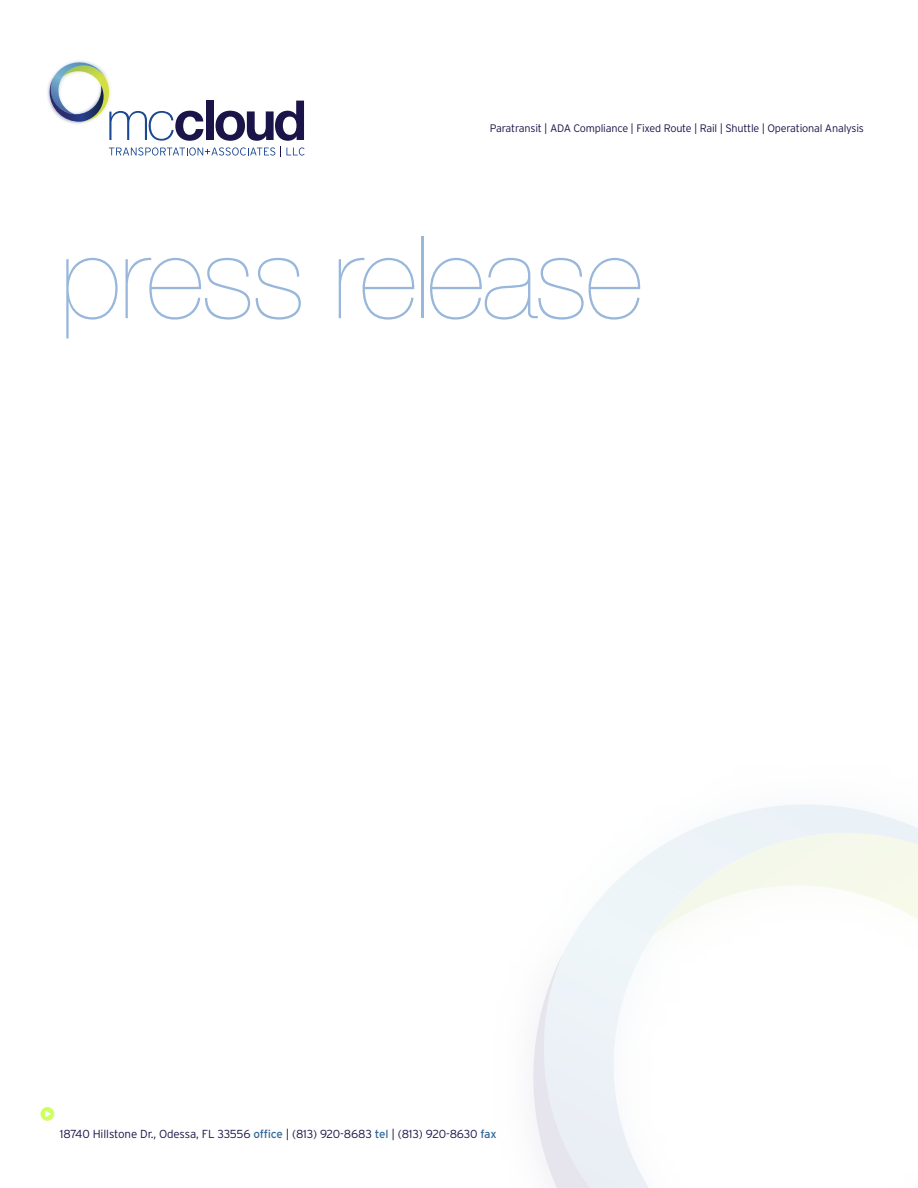
<style>
.page{position:relative;width:918px;height:1188px;background:#fff}
.page>*{position:absolute;margin:0;border:0;box-sizing:border-box;transform-origin:0 0}
.t1{font:200 114.75px "Helvetica Neue";letter-spacing:-.02em;color:#98b7db}
.t2{font:300 11.7px "Interstate";letter-spacing:-.01em;color:#1a1448}
.t3{font:300 10.8px "Interstate";letter-spacing:-.02em;color:#1a1448}
.s1{font-weight:400;color:#34689a}
</style>
<div class="page">
<svg style="left:563px;top:804px;width:355px;height:150px"></svg>
<svg style="left:533px;top:954px;width:116px;height:234px"></svg>
<svg style="left:50px;top:60px;width:254px;height:97px"></svg>
<div style="left:40px;top:1107px;width:14px;height:14px;background:#cdff62;border-radius:50%"></div>
<svg style="left:45px;top:1110px;width:6px;height:8px"></svg>
<p class="t3" style="left:490px;top:122px;width:376px">Paratransit | ADA Compliance | Fixed Route | Rail | Shuttle | Operational Analysis</p>
<h1 class="t1" style="left:60px;top:211px;width:585px">press release</h1>
<p class="t2" style="left:60px;top:1128px;width:438px">18740 Hillstone Dr., Odessa, FL 33556 <span class="s1">office</span> | (813) 920-8683 <span class="s1">tel</span> | (813) 920-8630 <span class="s1">fax</span></p>
</div>
